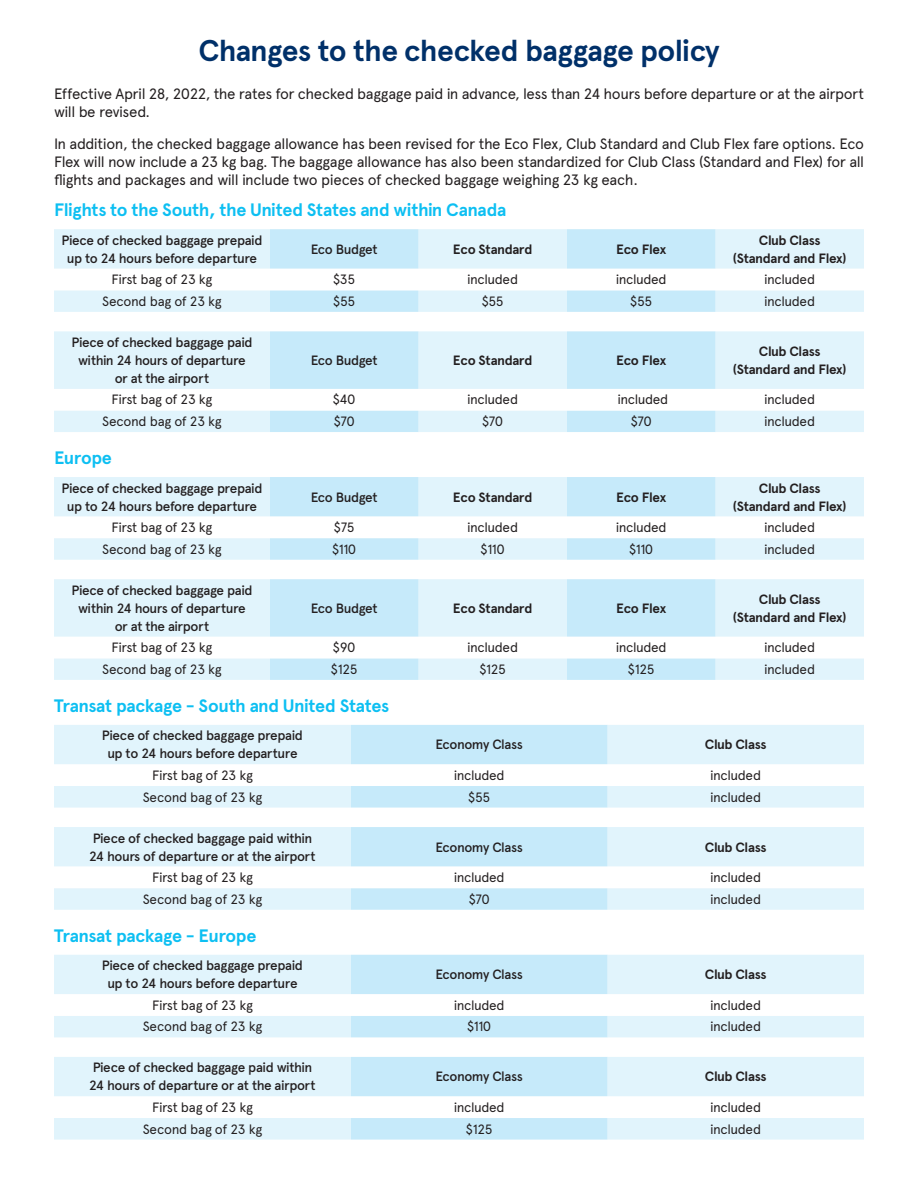
<style>
.page{position:relative;width:918px;height:1188px;background:#fff}
.page>*{position:absolute;margin:0;border:0;box-sizing:border-box;transform-origin:0 0}
.Flyer_Blank__Base{font:700 30px "Apercu Pro";letter-spacing:-.02em;color:#003069}
.Flyer_Blank__Base-2{font:700 18px "Apercu Pro";letter-spacing:-.02em;color:#0dbff2}
.Flyer_Blank__Base-3{font:15px/18px "Apercu Pro";letter-spacing:-.03em;color:#231f20}
.Flyer_Blank__Base-4{font:500 13.5px/18px "Apercu Pro";letter-spacing:-.03em;color:#231f20;text-align:center}
.Flyer_Blank__Base-5{font:13.5px "Apercu Pro";letter-spacing:-.03em;color:#231f20}
.Flyer_Blank__Base-6{font:700 13.5px/18px "Apercu Pro";letter-spacing:-.025em;color:#231f20;text-align:center}
</style>
<div class="page">
<svg style="left:54px;top:229px;width:810px;height:83px"></svg>
<div style="left:54px;top:331px;width:810px;height:101px;background:#e1f4fc"></div>
<svg style="left:270px;top:331px;width:446px;height:101px;background:#cfedfa"></svg>
<svg style="left:54px;top:389px;width:810px;height:21px"></svg>
<svg style="left:54px;top:477px;width:810px;height:83px"></svg>
<div style="left:54px;top:579px;width:810px;height:101px;background:#e1f4fc"></div>
<svg style="left:270px;top:579px;width:446px;height:101px;background:#cfedfa"></svg>
<svg style="left:54px;top:637px;width:810px;height:21px"></svg>
<svg style="left:54px;top:725px;width:810px;height:83px"></svg>
<svg style="left:54px;top:827px;width:810px;height:83px"></svg>
<svg style="left:54px;top:955px;width:810px;height:82px"></svg>
<svg style="left:54px;top:1057px;width:810px;height:83px"></svg>
<p class="Flyer_Blank__Base" style="left:198px;top:28px;width:523px">Changes to the checked baggage policy</p>
<p class="Flyer_Blank__Base-3" style="left:54px;top:84px;width:812px">Effective April 28, 2022, the rates for checked baggage paid in advance, less than 24 hours before departure or at the airport will be revised.</p>
<p class="Flyer_Blank__Base-3" style="left:54px;top:133px;width:812px;text-align:justify">In addition, the checked baggage allowance has been revised for the Eco Flex, Club Standard and Club Flex fare options. Eco Flex will now include a 23 kg bag. The baggage allowance has also been standardized for Club Class (Standard and Flex) for all flights and packages and will include two pieces of checked baggage weighing 23 kg each.</p>
<p class="Flyer_Blank__Base-2" style="left:54px;top:197px;width:454px">Flights to the South, the United States and within Canada</p>
<p class="Flyer_Blank__Base-4" style="left:61px;top:230px;width:203px">Piece of checked baggage prepaid up to 24 hours before departure</p>
<p class="Flyer_Blank__Base-4" style="left:311px;top:239px;width:69px">Eco Budget</p>
<p class="Flyer_Blank__Base-6" style="left:453px;top:239px;width:81px">Eco Standard</p>
<p class="Flyer_Blank__Base-6" style="left:616px;top:239px;width:52px">Eco Flex</p>
<p class="Flyer_Blank__Base-6" style="left:733px;top:230px;width:115px">Club Class (Standard and Flex)</p>
<p class="Flyer_Blank__Base-5" style="left:112px;top:269px;width:102px">First bag of 23 kg</p>
<p class="Flyer_Blank__Base-5" style="left:333px;top:269px;width:24px">$35</p>
<p class="Flyer_Blank__Base-5" style="left:467px;top:269px;width:52px">included</p>
<p class="Flyer_Blank__Base-5" style="left:616px;top:269px;width:52px">included</p>
<p class="Flyer_Blank__Base-5" style="left:764px;top:269px;width:52px">included</p>
<p class="Flyer_Blank__Base-5" style="left:102px;top:291px;width:121px">Second bag of 23 kg</p>
<p class="Flyer_Blank__Base-5" style="left:333px;top:291px;width:24px">$55</p>
<p class="Flyer_Blank__Base-5" style="left:482px;top:291px;width:24px">$55</p>
<p class="Flyer_Blank__Base-5" style="left:630px;top:291px;width:24px">$55</p>
<p class="Flyer_Blank__Base-5" style="left:764px;top:291px;width:52px">included</p>
<p class="Flyer_Blank__Base-4" style="left:71px;top:332px;width:183px">Piece of checked baggage paid within 24 hours of departure or at the airport</p>
<p class="Flyer_Blank__Base-4" style="left:311px;top:350px;width:69px">Eco Budget</p>
<p class="Flyer_Blank__Base-6" style="left:453px;top:350px;width:81px">Eco Standard</p>
<p class="Flyer_Blank__Base-6" style="left:616px;top:350px;width:52px">Eco Flex</p>
<p class="Flyer_Blank__Base-6" style="left:733px;top:341px;width:115px">Club Class (Standard and Flex)</p>
<p class="Flyer_Blank__Base-5" style="left:112px;top:390px;width:102px">First bag of 23 kg</p>
<p class="Flyer_Blank__Base-5" style="left:333px;top:390px;width:24px">$40</p>
<p class="Flyer_Blank__Base-5" style="left:467px;top:390px;width:52px">included</p>
<p class="Flyer_Blank__Base-5" style="left:617px;top:390px;width:52px">included</p>
<p class="Flyer_Blank__Base-5" style="left:764px;top:390px;width:52px">included</p>
<p class="Flyer_Blank__Base-5" style="left:102px;top:411px;width:121px">Second bag of 23 kg</p>
<p class="Flyer_Blank__Base-5" style="left:334px;top:411px;width:23px">$70</p>
<p class="Flyer_Blank__Base-5" style="left:482px;top:411px;width:23px">$70</p>
<p class="Flyer_Blank__Base-5" style="left:631px;top:411px;width:23px">$70</p>
<p class="Flyer_Blank__Base-5" style="left:764px;top:411px;width:52px">included</p>
<p class="Flyer_Blank__Base-2" style="left:54px;top:444px;width:59px">Europe</p>
<p class="Flyer_Blank__Base-4" style="left:61px;top:478px;width:203px">Piece of checked baggage prepaid up to 24 hours before departure</p>
<p class="Flyer_Blank__Base-4" style="left:311px;top:487px;width:69px">Eco Budget</p>
<p class="Flyer_Blank__Base-6" style="left:453px;top:487px;width:81px">Eco Standard</p>
<p class="Flyer_Blank__Base-6" style="left:616px;top:487px;width:52px">Eco Flex</p>
<p class="Flyer_Blank__Base-6" style="left:733px;top:478px;width:115px">Club Class (Standard and Flex)</p>
<p class="Flyer_Blank__Base-5" style="left:112px;top:517px;width:102px">First bag of 23 kg</p>
<p class="Flyer_Blank__Base-5" style="left:334px;top:517px;width:22px">$75</p>
<p class="Flyer_Blank__Base-5" style="left:467px;top:517px;width:52px">included</p>
<p class="Flyer_Blank__Base-5" style="left:616px;top:517px;width:52px">included</p>
<p class="Flyer_Blank__Base-5" style="left:764px;top:517px;width:52px">included</p>
<p class="Flyer_Blank__Base-5" style="left:102px;top:539px;width:121px">Second bag of 23 kg</p>
<p class="Flyer_Blank__Base-5" style="left:332px;top:539px;width:26px">$110</p>
<p class="Flyer_Blank__Base-5" style="left:481px;top:539px;width:26px">$110</p>
<p class="Flyer_Blank__Base-5" style="left:629px;top:539px;width:26px">$110</p>
<p class="Flyer_Blank__Base-5" style="left:764px;top:539px;width:52px">included</p>
<p class="Flyer_Blank__Base-4" style="left:71px;top:580px;width:183px">Piece of checked baggage paid within 24 hours of departure or at the airport</p>
<p class="Flyer_Blank__Base-4" style="left:311px;top:598px;width:69px">Eco Budget</p>
<p class="Flyer_Blank__Base-6" style="left:453px;top:598px;width:81px">Eco Standard</p>
<p class="Flyer_Blank__Base-6" style="left:616px;top:598px;width:52px">Eco Flex</p>
<p class="Flyer_Blank__Base-6" style="left:733px;top:589px;width:115px">Club Class (Standard and Flex)</p>
<p class="Flyer_Blank__Base-5" style="left:112px;top:637px;width:102px">First bag of 23 kg</p>
<p class="Flyer_Blank__Base-5" style="left:333px;top:637px;width:24px">$90</p>
<p class="Flyer_Blank__Base-5" style="left:467px;top:637px;width:52px">included</p>
<p class="Flyer_Blank__Base-5" style="left:616px;top:637px;width:52px">included</p>
<p class="Flyer_Blank__Base-5" style="left:764px;top:637px;width:52px">included</p>
<p class="Flyer_Blank__Base-5" style="left:102px;top:659px;width:121px">Second bag of 23 kg</p>
<p class="Flyer_Blank__Base-5" style="left:331px;top:659px;width:28px">$125</p>
<p class="Flyer_Blank__Base-5" style="left:479px;top:659px;width:28px">$125</p>
<p class="Flyer_Blank__Base-5" style="left:628px;top:659px;width:28px">$125</p>
<p class="Flyer_Blank__Base-5" style="left:764px;top:659px;width:52px">included</p>
<p class="Flyer_Blank__Base-2" style="left:54px;top:692px;width:337px">Transat package - South and United States</p>
<p class="Flyer_Blank__Base-4" style="left:102px;top:726px;width:203px">Piece of checked baggage prepaid up to 24 hours before departure</p>
<p class="Flyer_Blank__Base-4" style="left:436px;top:735px;width:89px">Economy Class</p>
<p class="Flyer_Blank__Base-6" style="left:705px;top:735px;width:63px">Club Class</p>
<p class="Flyer_Blank__Base-5" style="left:152px;top:765px;width:102px">First bag of 23 kg</p>
<p class="Flyer_Blank__Base-5" style="left:454px;top:765px;width:52px">included</p>
<p class="Flyer_Blank__Base-5" style="left:710px;top:765px;width:52px">included</p>
<p class="Flyer_Blank__Base-5" style="left:143px;top:787px;width:121px">Second bag of 23 kg</p>
<p class="Flyer_Blank__Base-5" style="left:468px;top:787px;width:24px">$55</p>
<p class="Flyer_Blank__Base-5" style="left:710px;top:787px;width:52px">included</p>
<p class="Flyer_Blank__Base-4" style="left:89px;top:828px;width:228px;text-align:left">Piece of checked baggage paid within<br>24 hours of departure or at the airport</p>
<p class="Flyer_Blank__Base-4" style="left:436px;top:837px;width:89px">Economy Class</p>
<p class="Flyer_Blank__Base-6" style="left:705px;top:837px;width:63px">Club Class</p>
<p class="Flyer_Blank__Base-5" style="left:152px;top:867px;width:102px">First bag of 23 kg</p>
<p class="Flyer_Blank__Base-5" style="left:454px;top:867px;width:52px">included</p>
<p class="Flyer_Blank__Base-5" style="left:710px;top:867px;width:52px">included</p>
<p class="Flyer_Blank__Base-5" style="left:143px;top:889px;width:121px">Second bag of 23 kg</p>
<p class="Flyer_Blank__Base-5" style="left:469px;top:889px;width:23px">$70</p>
<p class="Flyer_Blank__Base-5" style="left:710px;top:889px;width:52px">included</p>
<p class="Flyer_Blank__Base-2" style="left:54px;top:922px;width:204px">Transat package - Europe</p>
<p class="Flyer_Blank__Base-4" style="left:102px;top:956px;width:203px">Piece of checked baggage prepaid up to 24 hours before departure</p>
<p class="Flyer_Blank__Base-4" style="left:436px;top:965px;width:89px">Economy Class</p>
<p class="Flyer_Blank__Base-6" style="left:705px;top:965px;width:63px">Club Class</p>
<p class="Flyer_Blank__Base-5" style="left:152px;top:995px;width:102px">First bag of 23 kg</p>
<p class="Flyer_Blank__Base-5" style="left:454px;top:995px;width:52px">included</p>
<p class="Flyer_Blank__Base-5" style="left:710px;top:995px;width:52px">included</p>
<p class="Flyer_Blank__Base-5" style="left:143px;top:1017px;width:121px">Second bag of 23 kg</p>
<p class="Flyer_Blank__Base-5" style="left:467px;top:1017px;width:26px">$110</p>
<p class="Flyer_Blank__Base-5" style="left:710px;top:1017px;width:52px">included</p>
<p class="Flyer_Blank__Base-4" style="left:89px;top:1058px;width:228px;text-align:left">Piece of checked baggage paid within<br>24 hours of departure or at the airport</p>
<p class="Flyer_Blank__Base-4" style="left:436px;top:1067px;width:89px">Economy Class</p>
<p class="Flyer_Blank__Base-6" style="left:705px;top:1067px;width:63px">Club Class</p>
<p class="Flyer_Blank__Base-5" style="left:152px;top:1097px;width:102px">First bag of 23 kg</p>
<p class="Flyer_Blank__Base-5" style="left:454px;top:1097px;width:52px">included</p>
<p class="Flyer_Blank__Base-5" style="left:710px;top:1097px;width:52px">included</p>
<p class="Flyer_Blank__Base-5" style="left:143px;top:1119px;width:121px">Second bag of 23 kg</p>
<p class="Flyer_Blank__Base-5" style="left:466px;top:1119px;width:28px">$125</p>
<p class="Flyer_Blank__Base-5" style="left:710px;top:1119px;width:52px">included</p>
</div>
